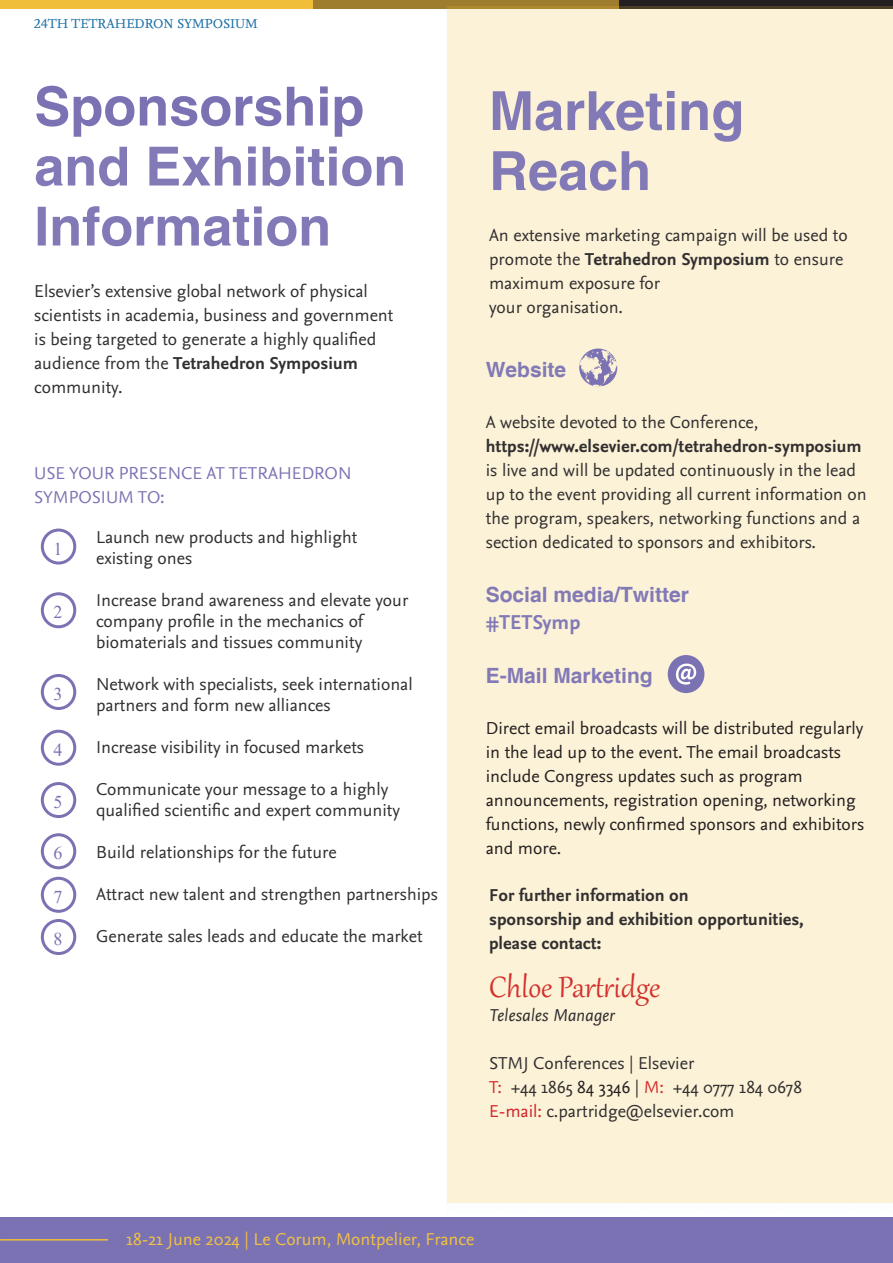
<style>
.page{position:relative;width:893px;height:1263px;background:#fff}
.page>*{position:absolute;margin:0;border:0;box-sizing:border-box;transform-origin:0 0}
.t1{font:700 54px/60px "Helvetica";color:#8279b7}
.t2{font:36px "Gabriola";color:#d3312e}
.t3{font:700 21px "Helvetica";color:#8279b7}
.t4{font:700 21px "Nexus Sans Pro";color:#8279b7}
.t5{font:18px/24px "Nexus Sans Pro";color:#312f30}
.t6{font:18px/24px "Nexus Sans Pro";color:#231f20}
.t7{font:700 18px "Nexus Sans Pro";color:#312f30}
.content{font:18px "Nexus Sans Offc Pro";color:#7b72b3}
.t8{font:18px "Nexus Sans Pro";color:#f1c142}
.t9{font:italic 18px "Nexus Sans Pro";color:#312f30}
.t10{font:18px "Times New Roman";color:#7b72b3}
.t11{font:13.5px "Nexus Serif Offc Pro";color:#1a6fa5}
.s1{color:#7b72b3}
.s2{font-weight:700}
.s3{color:#d3312e}
.s4{color:#231f20}
.s5{color:#d1232a}
</style>
<div class="page">
<div style="left:0;top:0;width:315px;height:9px;background:#f0be38"></div>
<svg style="left:618px;top:0;width:275px;height:7px;fill:#231f20"></svg>
<svg style="left:313px;top:0;width:305px;height:9px;fill:#9e7e2e"></svg>
<div style="left:0;top:1217px;width:893px;height:46px;background:#7b72b3"></div>
<hr style="left:0;top:1239px;width:108px;height:1px;background:#f0be38">
<div style="left:447px;top:7px;width:446px;height:1196px;background:#fcf2d7"></div>
<div style="left:41px;top:528px;width:35px;height:36px;border:3px solid #7b72b3;border-radius:50%"></div>
<div style="left:41px;top:592px;width:35px;height:36px;border:3px solid #7b72b3;border-radius:50%"></div>
<div style="left:41px;top:674px;width:35px;height:36px;border:3px solid #7b72b3;border-radius:50%"></div>
<div style="left:41px;top:782px;width:35px;height:36px;border:3px solid #7b72b3;border-radius:50%"></div>
<div style="left:41px;top:877px;width:35px;height:36px;border:3px solid #7b72b3;border-radius:50%"></div>
<div style="left:41px;top:730px;width:35px;height:36px;border:3px solid #7b72b3;border-radius:50%"></div>
<div style="left:41px;top:833px;width:35px;height:36px;border:3px solid #7b72b3;border-radius:50%"></div>
<div style="left:41px;top:919px;width:35px;height:36px;border:3px solid #7b72b3;border-radius:50%"></div>
<svg style="left:579px;top:349px;width:38px;height:38px"></svg>
<div style="left:668px;top:655px;width:36px;height:38px;background:#7b72b3;border-radius:50%"></div>
<svg style="left:676px;top:663px;width:20px;height:21px"></svg>
<p class="t11" style="left:34px;top:13px;width:225px">24TH TETRAHEDRON SYMPOSIUM</p>
<p class="t1" style="left:34px;top:79px;width:374px"><span class="s1">Sponsorship </span>and Exhibition<br>Information</p>
<p class="t5" style="left:34px;top:278px;width:361px">Elsevier’s extensive global network of physical scientists in academia, business and government is being targeted to generate a highly qualified audience from the <span class="s2">Tetrahedron Symposium </span>community.</p>
<p class="content" style="left:34px;top:460px;width:319px">USE YOUR PRESENCE AT TETRAHEDRON</p>
<p class="content" style="left:34px;top:484px;width:132px">SYMPOSIUM TO:</p>
<p class="t5" style="left:96px;top:524px;width:263px">Launch new products and highlight</p>
<p class="t5" style="left:96px;top:545px;width:98px">existing ones</p>
<p class="t5" style="left:96px;top:588px;width:314px;line-height:21px">Increase brand awareness and elevate your company profile in the mechanics of</p>
<p class="t5" style="left:96px;top:629px;width:268px">biomaterials and tissues community</p>
<p class="t5" style="left:96px;top:672px;width:318px;line-height:21px">Network with specialists, seek international partners and form new alliances</p>
<p class="t5" style="left:96px;top:734px;width:269px">Increase visibility in focused markets</p>
<p class="t5" style="left:96px;top:776px;width:294px">Communicate your message to a highly</p>
<p class="t5" style="left:96px;top:797px;width:305px">qualified scientific and expert community</p>
<p class="t5" style="left:96px;top:839px;width:242px">Build relationships for the future</p>
<p class="t5" style="left:96px;top:881px;width:343px">Attract new talent and strengthen partnerships</p>
<p class="t5" style="left:96px;top:923px;width:328px">Generate sales leads and educate the market</p>
<p class="t10" style="left:54px;top:536px;width:10px">1</p>
<p class="t10" style="left:54px;top:599px;width:10px">2</p>
<p class="t10" style="left:54px;top:681px;width:10px">3</p>
<p class="t10" style="left:54px;top:737px;width:10px">4</p>
<p class="t10" style="left:54px;top:789px;width:10px">5</p>
<p class="t10" style="left:54px;top:840px;width:10px">6</p>
<p class="t10" style="left:54px;top:884px;width:10px">7</p>
<p class="t10" style="left:54px;top:926px;width:10px">8</p>
<p class="t1" style="left:489px;top:84px;width:257px">Marketing</p>
<p class="t1" style="left:489px;top:144px;width:164px">Reach</p>
<p class="t5" style="left:489px;top:222px;width:360px">An extensive marketing campaign will be used to</p>
<p class="t5" style="left:489px;top:246px;width:356px">promote the <span class="s2">Tetrahedron Symposium</span> to ensure maximum exposure for</p>
<p class="t5" style="left:489px;top:294px;width:136px">your organisation.</p>
<p class="t3" style="left:486px;top:356px;width:82px">Website</p>
<p class="t5" style="left:486px;top:409px;width:274px">A website devoted to the Conference,</p>
<p class="t5" style="left:486px;top:433px;width:382px"><span class="s2">https://www.elsevier.com/tetrahedron-symposium </span>is live and will be updated continuously in the lead up to the event providing all current information on the program, speakers, networking functions and a section dedicated to sponsors and exhibitors.</p>
<p class="t3" style="left:486px;top:581px;width:205px">Social media/Twitter</p>
<p class="t4" style="left:486px;top:606px;width:96px">#TETSymp</p>
<p class="t3" style="left:486px;top:662px;width:168px">E-Mail Marketing</p>
<p class="t6" style="left:486px;top:715px;width:380px">Direct email broadcasts will be distributed regularly in the lead up to the event. The email broadcasts include Congress updates such as program announcements, registration opening, networking functions, newly confirmed sponsors and exhibitors and more.</p>
<p class="t7" style="left:489px;top:881px;width:201px">For further information on</p>
<p class="t7" style="left:489px;top:905px;width:316px">sponsorship and exhibition opportunities,</p>
<p class="t7" style="left:489px;top:929px;width:114px">please contact:</p>
<p class="t2" style="left:489px;top:963px;width:173px">Chloe Partridge</p>
<p class="t9" style="left:489px;top:1001px;width:127px">Telesales Manager</p>
<p class="t5" style="left:489px;top:1050px;width:207px">STMJ Conferences | Elsevier</p>
<p class="t5" style="left:489px;top:1074px;width:314px"><span class="s3">T:</span> +44 1865 <span class="s4">84 3346</span> | <span class="s3">M:</span> +44 0777 184 0678</p>
<p class="t5" style="left:489px;top:1098px;width:247px"><span class="s5">E-mail:</span> c.partridge@elsevier.com</p>
<p class="t8" style="left:126px;top:1225px;width:350px">18-21 June 2024 | Le Corum, Montpelier, France</p>
</div>
